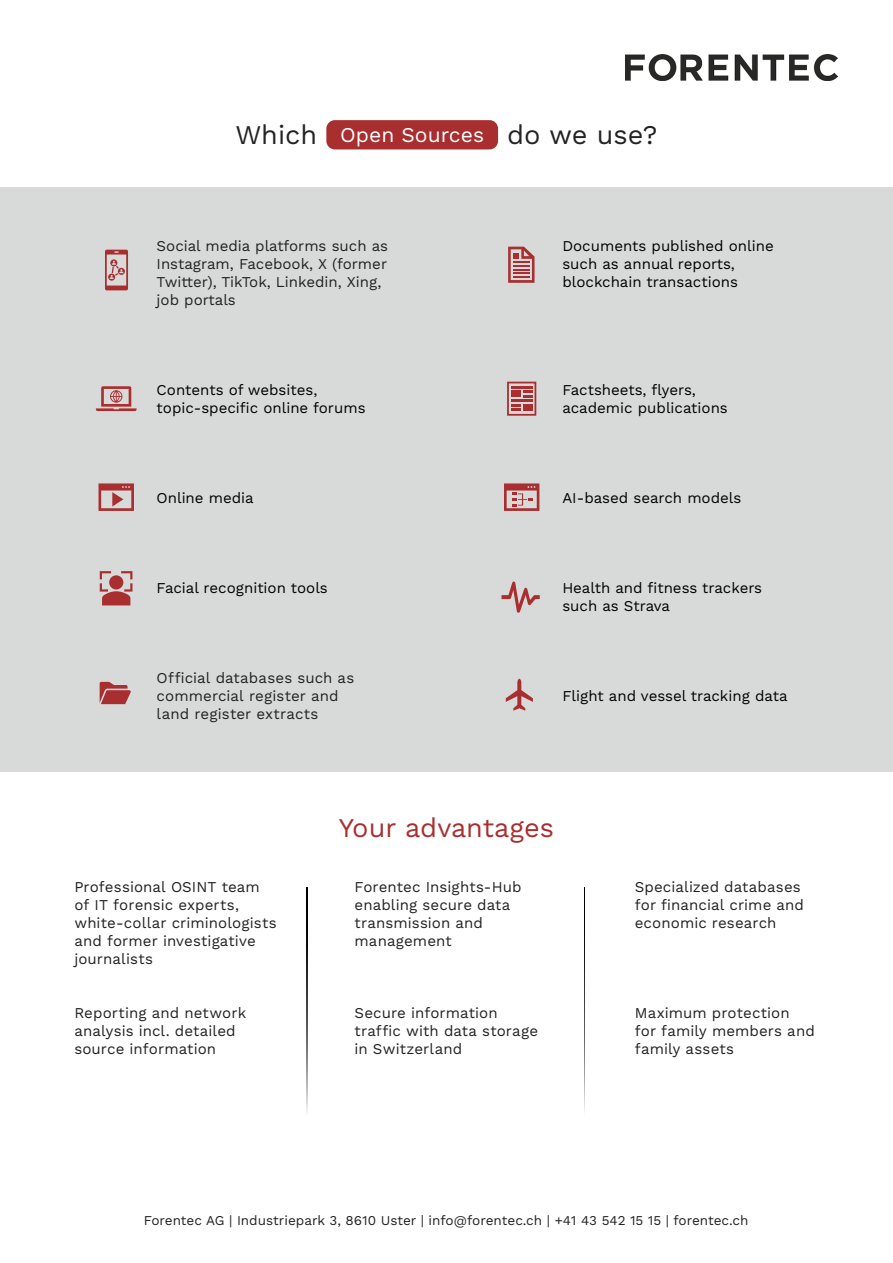
<style>
.page{position:relative;width:893px;height:1263px;background:#fff}
.page>*{position:absolute;margin:0;border:0;box-sizing:border-box;transform-origin:0 0}
.t1{font:27px "Work Sans";color:#212221}
.t2{font:27px "Work Sans";color:#a92e2f}
.t3{font:15px/18px "Work Sans";letter-spacing:.005em;color:#212221}
.t4{font:15px/18px "Work Sans";color:#000}
.t5{font:13.5px "Work Sans";color:#212221}
.s1{font-size:21px;color:#fff}
</style>
<div class="page">
<div style="left:0;top:187px;width:893px;height:585px;background:#d8dad9"></div>
<img style="left:625px;top:54px;width:213px;height:27px">
<div style="left:326px;top:120px;width:172px;height:29px;background:#a92e2f;border-radius:9px"></div>
<svg style="left:307px;top:887px;width:1px;height:225px"></svg>
<svg style="left:584px;top:887px;width:1px;height:225px"></svg>
<svg style="left:105px;top:250px;width:23px;height:40px"></svg>
<svg style="left:100px;top:571px;width:32px;height:34px"></svg>
<svg style="left:504px;top:483px;width:35px;height:28px"></svg>
<svg style="left:96px;top:386px;width:41px;height:25px"></svg>
<svg style="left:99px;top:483px;width:35px;height:28px"></svg>
<svg style="left:501px;top:581px;width:39px;height:32px"></svg>
<svg style="left:508px;top:247px;width:26px;height:36px"></svg>
<div style="left:507px;top:382px;width:29px;height:34px;border:2px solid #a92e2f"></div>
<hr style="left:511px;top:386px;width:21px;height:2px;background:#a92e2f">
<svg style="left:523px;top:390px;width:9px;height:7px"></svg>
<div style="left:511px;top:390px;width:9px;height:7px;background:#a92e2f"></div>
<hr style="left:511px;top:400px;width:21px;height:2px;background:#a92e2f">
<div style="left:523px;top:404px;width:9px;height:7px;background:#a92e2f"></div>
<svg style="left:511px;top:404px;width:9px;height:7px"></svg>
<svg style="left:506px;top:679px;width:27px;height:32px"></svg>
<svg style="left:100px;top:682px;width:31px;height:22px"></svg>
<h1 class="t1" style="left:235px;top:119px;width:424px">Which <span class="s1">Open Sources</span> do we use?</h1>
<p class="t3" style="left:157px;top:237px;width:233px">Social media platforms such as<br>Instagram, Facebook, X (former<br>Twitter), TikTok, Linkedin, Xing, job portals</p>
<p class="t4" style="left:562px;top:237px;width:213px">Documents published online such as annual reports, blockchain transactions</p>
<p class="t4" style="left:157px;top:381px;width:210px">Contents of websites, topic-specific online forums</p>
<p class="t4" style="left:562px;top:381px;width:167px">Factsheets, flyers, academic publications</p>
<p class="t4" style="left:157px;top:489px;width:99px">Online media</p>
<p class="t4" style="left:562px;top:489px;width:181px">AI-based search models</p>
<p class="t4" style="left:157px;top:579px;width:173px">Facial recognition tools</p>
<p class="t4" style="left:562px;top:579px;width:201px">Health and fitness trackers such as Strava</p>
<p class="t3" style="left:157px;top:669px;width:199px">Official databases such as commercial register and land register extracts</p>
<p class="t4" style="left:562px;top:687px;width:227px">Flight and vessel tracking data</p>
<p class="t3" style="left:74px;top:878px;width:204px">Professional OSINT team of IT forensic experts, white-collar criminologists and former investigative journalists</p>
<p class="t3" style="left:74px;top:1004px;width:173px">Reporting and network analysis incl. detailed source information</p>
<h1 class="t2" style="left:339px;top:812px;width:217px">Your advantages</h1>
<p class="t3" style="left:355px;top:878px;width:168px">Forentec Insights-Hub enabling secure data transmission and management</p>
<p class="t3" style="left:355px;top:1004px;width:185px">Secure information traffic with data storage in Switzerland</p>
<p class="t3" style="left:635px;top:878px;width:171px">Specialized databases for financial crime and economic research</p>
<p class="t3" style="left:635px;top:1004px;width:182px">Maximum protection for family members and family assets</p>
<p class="t5" style="left:144px;top:1212px;width:606px">Forentec AG | Industriepark 3, 8610 Uster | info@forentec.ch | +41 43 542 15 15 | forentec.ch</p>
</div>
